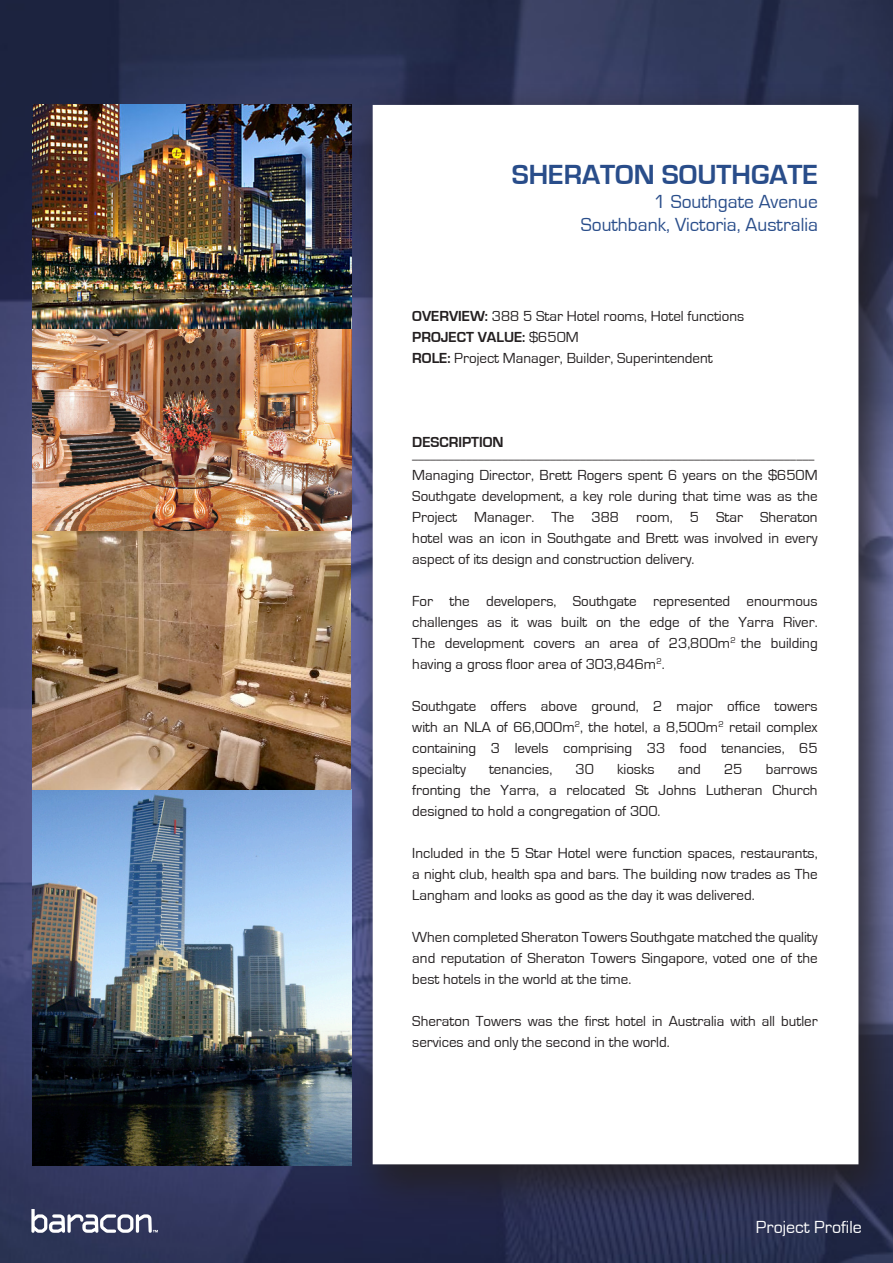
<style>
.page{position:relative;width:893px;height:1263px;background:#fff}
.page>*{position:absolute;margin:0;border:0;box-sizing:border-box;transform-origin:0 0}
.t1{font:700 28.5px "Eurostile";color:#294d8a}
.t2{font:19.5px "Eurostile";color:#294d8a}
.t3{font:18px "Eurostile";color:#fff}
.t4{font:15px/21px "Eurostile";color:#231f20;text-align:justify}
.t5{font:700 15px "Eurostile";color:#231f20}
.t6{font:12px "Eurostile";color:#231f20}
.s1{font-weight:700}
</style>
<div class="page">
<img style="left:0;top:0;width:893px;height:1263px">
<div style="left:342px;top:82px;width:551px;height:1139px;background:#231f20;opacity:.85"></div>
<div style="left:373px;top:105px;width:485px;height:1059px;background:#fff"></div>
<svg style="left:31px;top:1209px;width:127px;height:24px"></svg>
<img style="left:32px;top:105px;width:319px;height:1060px">
<p class="t1" style="left:512px;top:159px;width:308px">SHERATON SOUTHGATE</p>
<p class="t2" style="left:654px;top:191px;width:166px">1 Southgate Avenue</p>
<p class="t2" style="left:581px;top:214px;width:239px">Southbank, Victoria, Australia</p>
<p class="t4" style="left:412px;top:306px;width:333px"><span class="s1">OVERVIEW:</span> 388 5 Star Hotel rooms, Hotel functions</p>
<p class="t4" style="left:412px;top:327px;width:302px"><span class="s1">PROJECT VALUE:</span> $650M<br><span class="s1">ROLE:</span> Project Manager, Builder, Superintendent</p>
<p class="t5" style="left:412px;top:434px;width:93px">DESCRIPTION</p>
<p class="t6" style="left:412px;top:449px;width:403px">___________________________________________________________________</p>
<p class="t4" style="left:412px;top:465px;width:407px">Managing Director, Brett Rogers spent 6 years on the $650M Southgate development, a key role during that time was as the Project Manager. The 388 room, 5 Star Sheraton hotel was an icon in Southgate and Brett was involved in every aspect of its design and construction delivery.</p>
<p class="t4" style="left:412px;top:591px;width:407px">For the developers, Southgate represented enourmous challenges as it was built on the edge of the Yarra River.<br>The development covers an area of 23,800m<sup>2</sup> the building having a gross floor area of 303,846m<sup>2</sup>.</p>
<p class="t4" style="left:412px;top:696px;width:407px">Southgate offers above ground, 2 major office towers with an NLA of 66,000m<sup>2</sup>, the hotel, a 8,500m<sup>2</sup> retail complex containing 3 levels comprising 33 food tenancies, 65 specialty</p>
<p class="t4" style="left:489px;top:759px;width:65px">tenancies,</p>
<p class="t4" style="left:575px;top:759px;width:20px">30</p>
<p class="t4" style="left:617px;top:759px;width:39px">kiosks</p>
<p class="t4" style="left:678px;top:759px;width:25px">and</p>
<p class="t4" style="left:724px;top:759px;width:20px">25</p>
<p class="t4" style="left:412px;top:759px;width:407px;text-indent:353px">barrows fronting the Yarra, a relocated St Johns Lutheran Church designed to hold a congregation of 300.</p>
<p class="t4" style="left:412px;top:843px;width:407px">Included in the 5 Star Hotel were function spaces, restaurants, a night club, health spa and bars. The building now trades as The Langham and looks as good as the day it was delivered.</p>
<p class="t4" style="left:412px;top:927px;width:407px">When completed Sheraton Towers Southgate matched the quality and reputation of Sheraton Towers Singapore, voted one of the best hotels in the world at the time.</p>
<p class="t4" style="left:412px;top:1011px;width:407px">Sheraton Towers was the first hotel in Australia with all butler services and only the second in the world.</p>
<p class="t3" style="left:756px;top:1217px;width:107px">Project Profile</p>
</div>
